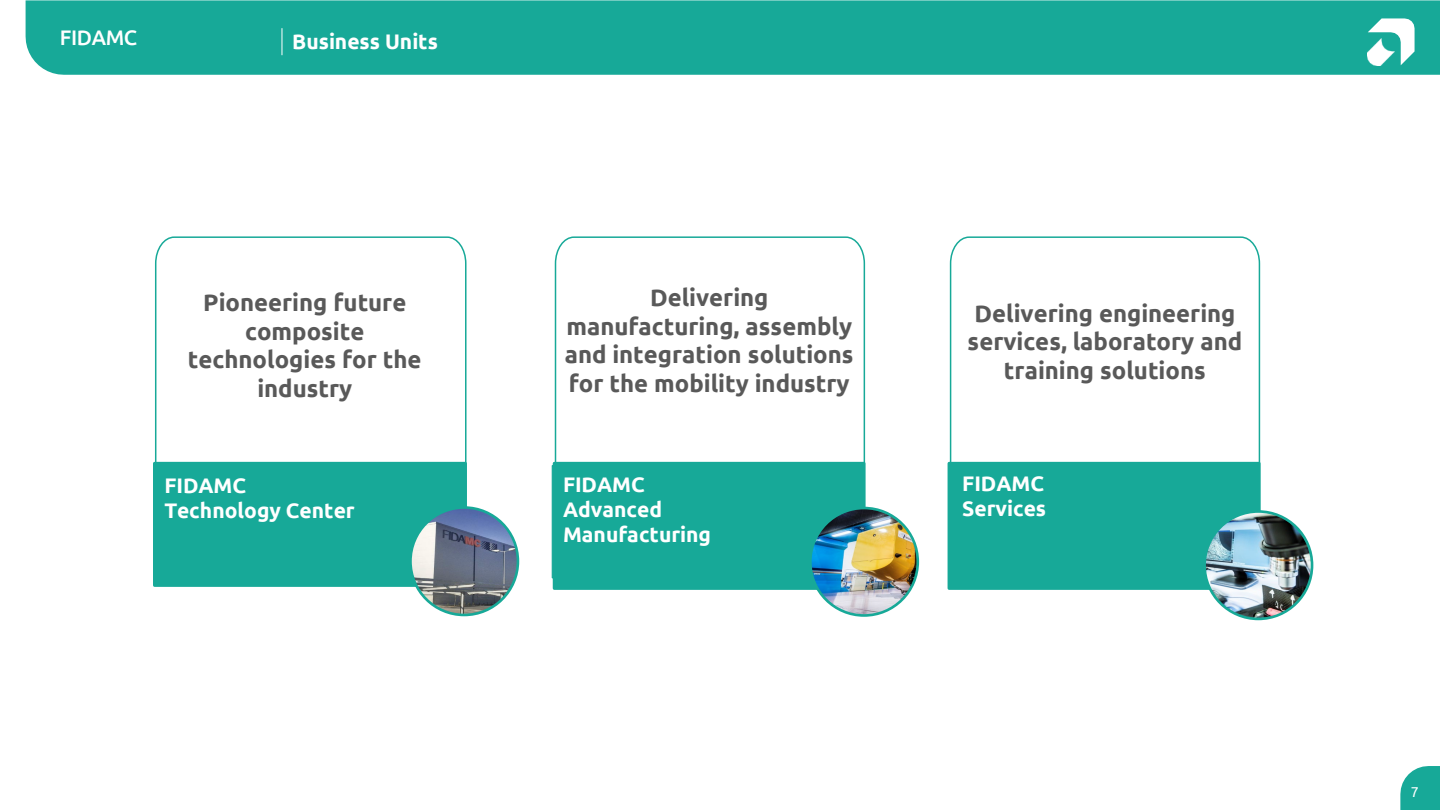
<style>
.page{position:relative;width:1440px;height:810px;background:#fff}
.page>*{position:absolute;margin:0;border:0;box-sizing:border-box;transform-origin:0 0}
.t1{font:700 24px/28.8px "Ubuntu";color:#595959;text-align:center}
.t2{font:700 21px "Ubuntu";color:#fff}
.t3{font:500 21px "Ubuntu";letter-spacing:-.02em;color:#fff}
.t4{font:700 18px "Ubuntu";color:#fff}
.t5{font:14.25px "Ubuntu";color:#fff}
</style>
<div class="page">
<svg style="left:1400px;top:766px;width:40px;height:44px;background:#30b2a3"></svg>
<div style="left:26px;top:0;width:1414px;height:75px;background:#17a998"></div>
<svg style="left:1368px;top:18px;width:47px;height:47px"></svg>
<img style="left:1368px;top:39px;width:26px;height:26px">
<svg style="left:282px;top:28px;width:1px;height:27px"></svg>
<svg style="left:154px;top:236px;width:313px;height:226px"></svg>
<div style="left:153px;top:462px;width:314px;height:125px;background:#17a998"></div>
<svg style="left:949px;top:236px;width:312px;height:226px"></svg>
<div style="left:948px;top:462px;width:313px;height:128px;background:#17a998;border:3px solid #17a998"></div>
<svg style="left:554px;top:236px;width:312px;height:226px"></svg>
<div style="left:553px;top:462px;width:313px;height:128px;background:#17a998;border:3px solid #17a998"></div>
<div style="left:552px;top:465px;width:292px;height:113px;background:#17a998"></div>
<img style="left:410px;top:508px;width:108px;height:107px;border-radius:54px">
<div style="left:409px;top:506px;width:110px;height:110px;border:3px solid #17a998;border-radius:50%"></div>
<img style="left:1205px;top:511px;width:107px;height:108px;border-radius:54px">
<div style="left:1203px;top:510px;width:110px;height:110px;border:3px solid #17a998;border-radius:50%"></div>
<img style="left:810px;top:508px;width:108px;height:107px;border-radius:54px">
<div style="left:809px;top:507px;width:110px;height:110px;border:3px solid #17a998;border-radius:50%"></div>
<div style="left:951px;top:464px;width:138px;height:81px;background:#17a998"></div>
<p class="t3" style="left:60px;top:24px;width:79px">FIDAMC</p>
<p class="t2" style="left:292px;top:29px;width:147px">Business Units</p>
<p class="t1" style="left:188px;top:287px;width:235px">Pioneering future composite technologies for the industry</p>
<p class="t2" style="left:164px;top:473px;width:83px">FIDAMC</p>
<p class="t2" style="left:164px;top:498px;width:192px">Technology Center</p>
<p class="t1" style="left:565px;top:283px;width:290px">Delivering manufacturing, assembly and integration solutions for the mobility industry</p>
<p class="t4" style="left:552px;top:468px;width:72px">FIDAMC</p>
<p class="t4" style="left:552px;top:490px;width:79px">Servicios</p>
<p class="t2" style="left:563px;top:472px;width:83px">FIDAMC</p>
<p class="t2" style="left:563px;top:497px;width:101px">Advanced</p>
<p class="t2" style="left:563px;top:522px;width:150px">Manufacturing</p>
<p class="t1" style="left:968px;top:298px;width:276px">Delivering engineering services, laboratory and training solutions</p>
<p class="t2" style="left:962px;top:471px;width:83px">FIDAMC</p>
<p class="t2" style="left:962px;top:496px;width:85px">Services</p>
<p class="t5" style="left:1411px;top:783px;width:10px">7</p>
</div>
